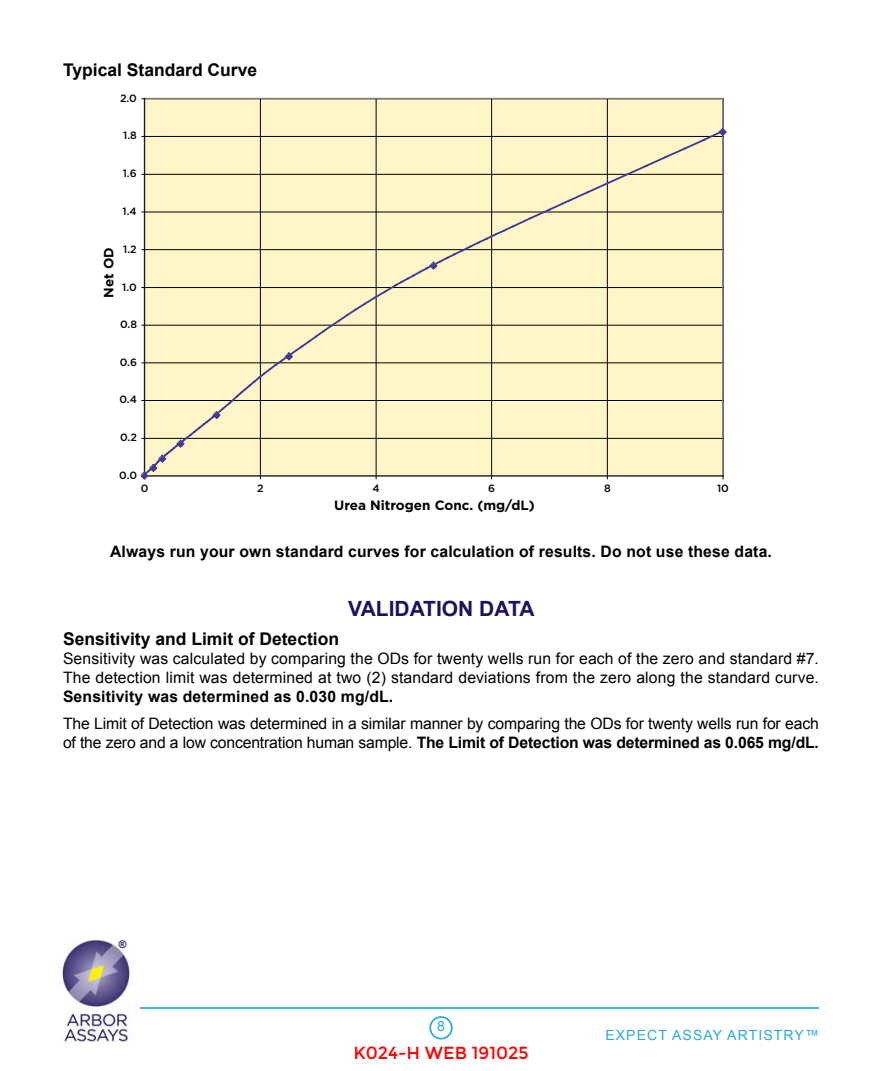
<style>
.page{position:relative;width:882px;height:1071px;background:#fff}
.page>*{position:absolute;margin:0;border:0;box-sizing:border-box;transform-origin:0 0}
.t1{font:700 21px "Arial";color:#1d1160}
.t2{font:700 17.5px "Arial";color:#000}
.t3{font:17.5px "Montserrat";color:#f00}
.t4{font:15.75px/18.9px "Arial";letter-spacing:.01em;color:#000}
.t5{font:15.75px/18.9px "Arial";letter-spacing:-.01em;color:#000}
.t6{font:700 15.75px "Arial";letter-spacing:.01em;color:#000}
.t7{font:14px "Arial";letter-spacing:.08em;color:#27aae1}
.t8{font:700 13.47px "Gotham";color:#010101}
.t9{font:500 10.67px "Gotham";color:#010101}
.t10{font:700 10.5px "Arial";color:#1d1160}
.s1{font-weight:700}
</style>
<div class="page">
<div style="left:429px;top:1016px;width:24px;height:24px;border:2px solid #27aae1;border-radius:50%"></div>
<img style="left:54px;top:939px;width:79px;height:106px">
<hr style="left:140px;top:1007px;width:679px;height:2px;background:#27aae1">
<div style="left:145px;top:99px;width:578px;height:377px;background:#fff5c7"></div>
<hr style="left:145px;top:99px;width:578px;height:1px;background:#010101">
<hr style="left:260px;top:99px;width:1px;height:377px;background:#010101">
<hr style="left:376px;top:99px;width:1px;height:377px;background:#010101">
<hr style="left:491px;top:99px;width:1px;height:377px;background:#010101">
<hr style="left:607px;top:99px;width:1px;height:377px;background:#010101">
<hr style="left:723px;top:99px;width:1px;height:377px;background:#010101">
<hr style="left:144px;top:98px;width:579px;height:1px;background:#818181">
<hr style="left:722px;top:98px;width:1px;height:378px;background:#818181">
<hr style="left:144px;top:99px;width:1px;height:377px;background:#010101">
<svg style="left:141px;top:127px;width:586px;height:352px"></svg>
<p class="t2" style="left:63px;top:58px;width:196px">Typical Standard Curve</p>
<p class="t9" style="left:120px;top:92px;width:18px">2.0</p>
<p class="t9" style="left:123px;top:130px;width:15px">1.8</p>
<p class="t9" style="left:123px;top:168px;width:15px">1.6</p>
<p class="t9" style="left:122px;top:205px;width:16px">1.4</p>
<p class="t8" style="left:101px;top:298px;width:52px;rotate:-90deg">Net OD</p>
<p class="t9" style="left:123px;top:243px;width:15px">1.2</p>
<p class="t9" style="left:122px;top:281px;width:16px">1.0</p>
<p class="t9" style="left:120px;top:318px;width:18px">0.8</p>
<p class="t9" style="left:120px;top:356px;width:19px">0.6</p>
<p class="t9" style="left:119px;top:394px;width:19px">0.4</p>
<p class="t9" style="left:120px;top:432px;width:18px">0.2</p>
<p class="t9" style="left:119px;top:469px;width:19px">0.0</p>
<p class="t9" style="left:141px;top:482px;width:9px">0</p>
<p class="t9" style="left:257px;top:482px;width:8px">2</p>
<p class="t9" style="left:373px;top:482px;width:9px">4</p>
<p class="t9" style="left:488px;top:482px;width:8px">6</p>
<p class="t9" style="left:604px;top:482px;width:8px">8</p>
<p class="t9" style="left:717px;top:482px;width:13px">10</p>
<p class="t8" style="left:334px;top:498px;width:202px">Urea Nitrogen Conc. (mg/dL)</p>
<p class="t6" style="left:110px;top:541px;width:663px">Always run your own standard curves for calculation of results. Do not use these data.</p>
<h1 class="t1" style="left:348px;top:595px;width:188px">VALIDATION DATA</h1>
<p class="t2" style="left:63px;top:628px;width:278px">Sensitivity and Limit of Detection</p>
<p class="t4" style="left:63px;top:649px;width:757px">Sensitivity was calculated by comparing the ODs for twenty wells run for each of the zero and standard #7.<br>The detection limit was determined at two (2) standard deviations from the zero along the standard curve.</p>
<p class="t6" style="left:63px;top:686px;width:332px">Sensitivity was determined as 0.030 mg/dL.</p>
<p class="t5" style="left:63px;top:714px;width:757px">The Limit of Detection was determined in a similar manner by comparing the ODs for twenty wells run for each of the zero and a low concentration human sample. <span class="s1">The Limit of Detection was determined as 0.065 mg/dL.</span></p>
<p class="t10" style="left:119px;top:937px;width:9px">®</p>
<p class="t7" style="left:437px;top:1017px;width:9px">8</p>
<p class="t3" style="left:354px;top:1042px;width:176px">K024-H WEB 191025</p>
<p class="t7" style="left:605px;top:1025px;width:215px">EXPECT ASSAY ARTISTRY™</p>
</div>
